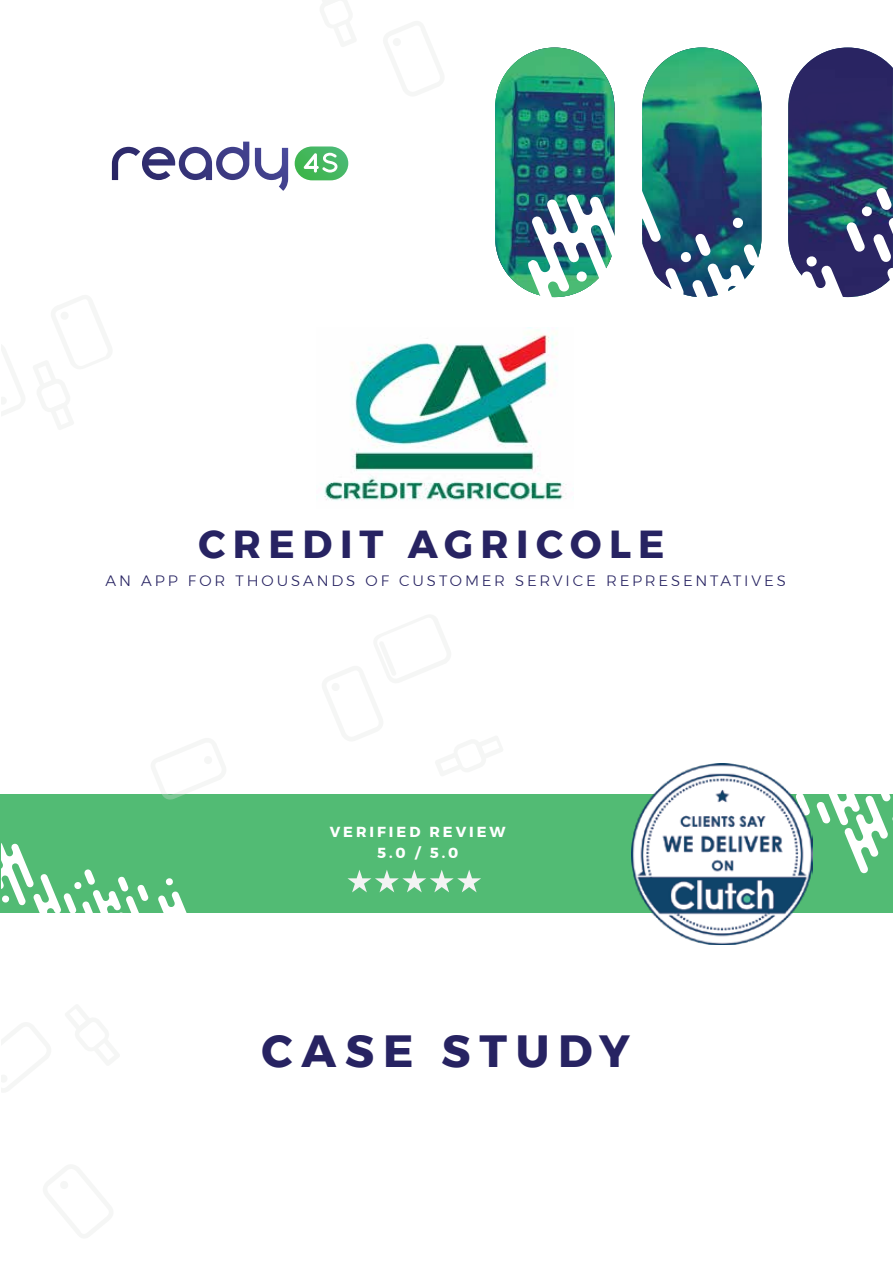
<style>
.page{position:relative;width:893px;height:1263px;background:#fff}
.page>*{position:absolute;margin:0;border:0;box-sizing:border-box;transform-origin:0 0}
.t1{font:700 45px "Montserrat";letter-spacing:.195em;color:#272362}
.t2{font:700 39px "Montserrat";letter-spacing:.19em;color:#272362}
.t3{font:300 15px "Montserrat";letter-spacing:.19em;color:#272362}
.t4{font:700 14.55px/20.2px "Montserrat";letter-spacing:.205em;color:#fff;text-align:center}
</style>
<div class="page">
<div style="left:0;top:795px;width:893px;height:118px;background:#52bb74"></div>
<svg style="left:2px;top:843px;width:185px;height:70px"></svg>
<svg style="left:813px;top:794px;width:80px;height:80px"></svg>
<img style="left:527px;top:48px;width:55px;height:6px">
<img style="left:495px;top:54px;width:119px;height:237px">
<img style="left:642px;top:48px;width:119px;height:123px">
<img style="left:788px;top:48px;width:105px;height:123px">
<svg style="left:528px;top:171px;width:365px;height:127px"></svg>
<svg style="left:150px;top:794px;width:79px;height:5px"></svg>
<svg style="left:347px;top:870px;width:134px;height:22px"></svg>
<svg style="left:295px;top:146px;width:53px;height:34px"></svg>
<svg style="left:112px;top:142px;width:170px;height:38px"></svg>
<img style="left:631px;top:763px;width:182px;height:181px">
<img style="left:321px;top:327px;width:246px;height:174px">
<h2 class="t2" style="left:199px;top:513px;width:467px">CREDIT AGRICOLE</h2>
<p class="t3" style="left:106px;top:570px;width:682px">AN APP FOR THOUSANDS OF CUSTOMER SERVICE REPRESENTATIVES</p>
<p class="t4" style="left:330px;top:822px;width:177px">VERIFIED REVIEW<br>5.0 / 5.0</p>
<h1 class="t1" style="left:262px;top:1015px;width:370px">CASE STUDY</h1>
</div>
